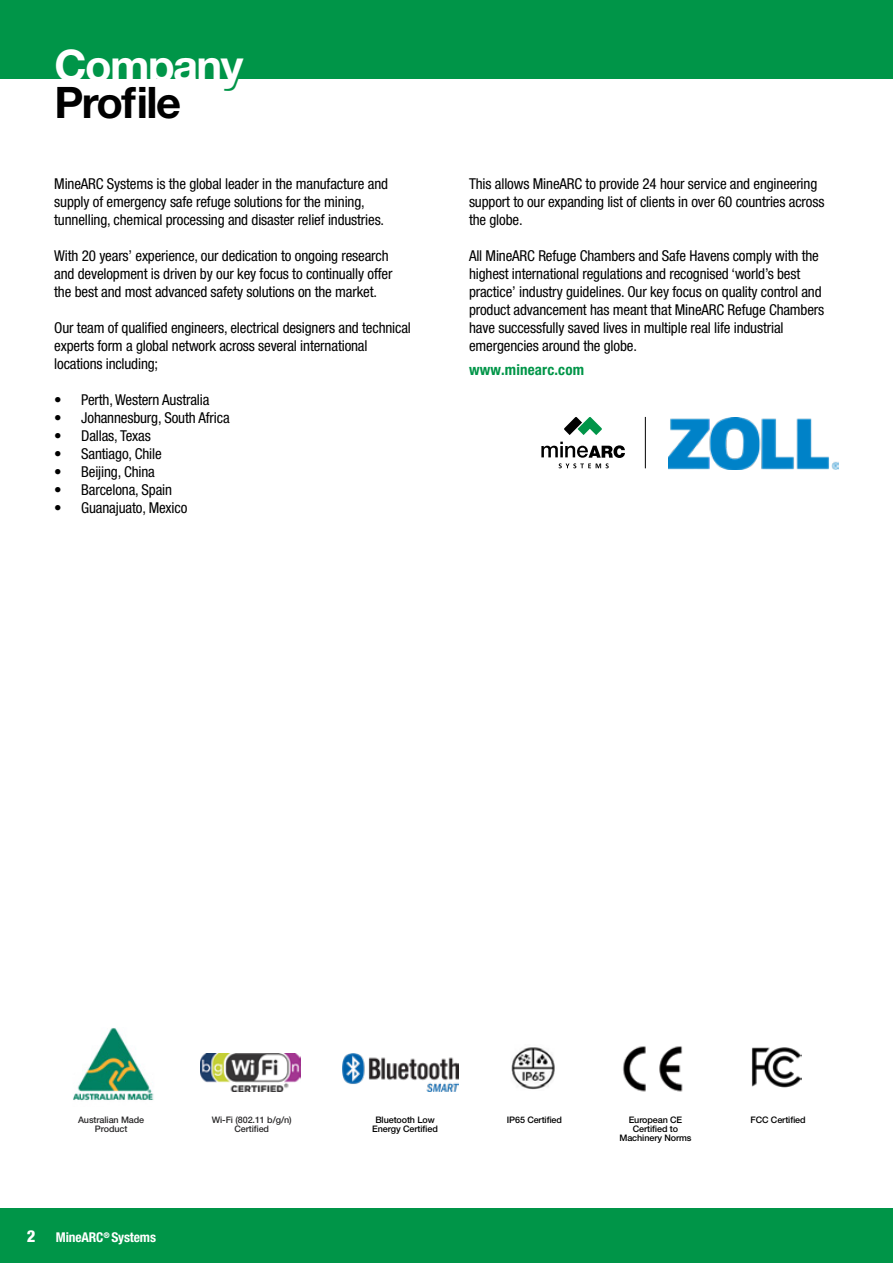
<style>
.page{position:relative;width:893px;height:1263px;background:#fff}
.page>*{position:absolute;margin:0;border:0;box-sizing:border-box;transform-origin:0 0}
.t1{font:700 43.5px "Helvetica Neue LT Std";letter-spacing:-.035em;color:#fff}
.t2{font:700 43.5px "Helvetica Neue LT Std";letter-spacing:-.035em;color:#000}
.t3{font:condensed 15px/18px "Helvetica Neue LT Std";letter-spacing:-.01em;color:#000}
.t4{font:700 condensed 15px "Helvetica Neue LT Std";letter-spacing:.01em;color:#009548}
.t5{font:700 condensed 13.5px "Helvetica Neue LT Std";letter-spacing:-.01em;color:#fff}
.t6{font:500 9px/9px "Helvetica Neue LT Std";letter-spacing:-.01em;color:#000;text-align:center}
.t7{font:500 9px/9px "Helvetica Neue LT Std";letter-spacing:-.01em;color:#292829;text-align:center}
.s1{font-weight:800;font-size:16.5px}
</style>
<div class="page">
<div style="left:0;top:1208px;width:893px;height:55px;background:#009548"></div>
<div style="left:0;top:0;width:893px;height:78px;background:#009548"></div>
<img style="left:73px;top:1028px;width:81px;height:73px">
<img style="left:200px;top:1054px;width:100px;height:37px">
<img style="left:343px;top:1053px;width:116px;height:38px">
<img style="left:623px;top:1046px;width:60px;height:46px">
<img style="left:511px;top:1047px;width:44px;height:43px">
<img style="left:752px;top:1047px;width:49px;height:41px">
<svg style="left:541px;top:442px;width:84px;height:26px"></svg>
<svg style="left:564px;top:417px;width:38px;height:18px"></svg>
<hr style="left:645px;top:417px;width:1px;height:51px;background:#000">
<img style="left:669px;top:418px;width:170px;height:51px">
<h1 class="t1" style="left:54px;top:38px;width:191px">Company</h1>
<h1 class="t2" style="left:54px;top:76px;width:128px">Profile</h1>
<p class="t3" style="left:54px;top:175px;width:335px">MineARC Systems is the global leader in the manufacture and supply of emergency safe refuge solutions for the mining, tunnelling, chemical processing and disaster relief industries.</p>
<p class="t3" style="left:54px;top:247px;width:340px">With 20 years’ experience, our dedication to ongoing research and development is driven by our key focus to continually offer the best and most advanced safety solutions on the market.</p>
<p class="t3" style="left:54px;top:319px;width:358px">Our team of qualified engineers, electrical designers and technical experts form a global network across several international locations including;</p>
<p class="t3" style="left:54px;top:391px;width:157px">• Perth, Western Australia</p>
<p class="t3" style="left:54px;top:409px;width:177px">• Johannesburg, South Africa</p>
<p class="t3" style="left:54px;top:427px;width:98px">• Dallas, Texas</p>
<p class="t3" style="left:54px;top:445px;width:109px">• Santiago, Chile</p>
<p class="t3" style="left:54px;top:463px;width:102px">• Beijing, China</p>
<p class="t3" style="left:54px;top:481px;width:119px">• Barcelona, Spain</p>
<p class="t3" style="left:54px;top:499px;width:135px">• Guanajuato, Mexico</p>
<p class="t3" style="left:469px;top:175px;width:357px">This allows MineARC to provide 24 hour service and engineering support to our expanding list of clients in over 60 countries across the globe.</p>
<p class="t3" style="left:469px;top:247px;width:357px">All MineARC Refuge Chambers and Safe Havens comply with the highest international regulations and recognised ‘world’s best practice’ industry guidelines. Our key focus on quality control and product advancement has meant that MineARC Refuge Chambers have successfully saved lives in multiple real life industrial emergencies around the globe.</p>
<p class="t4" style="left:469px;top:360px;width:117px">www.minearc.com</p>
<p class="t7" style="left:78px;top:1115px;width:68px">Australian Made<br>Product</p>
<p class="t7" style="left:212px;top:1115px;width:81px">Wi-Fi (802.11 b/g/n)<br>Certified</p>
<p class="t6" style="left:507px;top:1115px;width:57px">IP65 Certified</p>
<p class="t6" style="left:750px;top:1115px;width:57px">FCC Certified</p>
<p class="t6" style="left:372px;top:1115px;width:67px">Bluetooth Low<br>Energy Certified</p>
<p class="t6" style="left:619px;top:1115px;width:74px">European CE<br>Certified to<br>Machinery Norms</p>
<p class="t5" style="left:27px;top:1229px;width:131px"><span class="s1">2</span> MineARC<sup>®</sup> Systems</p>
</div>
